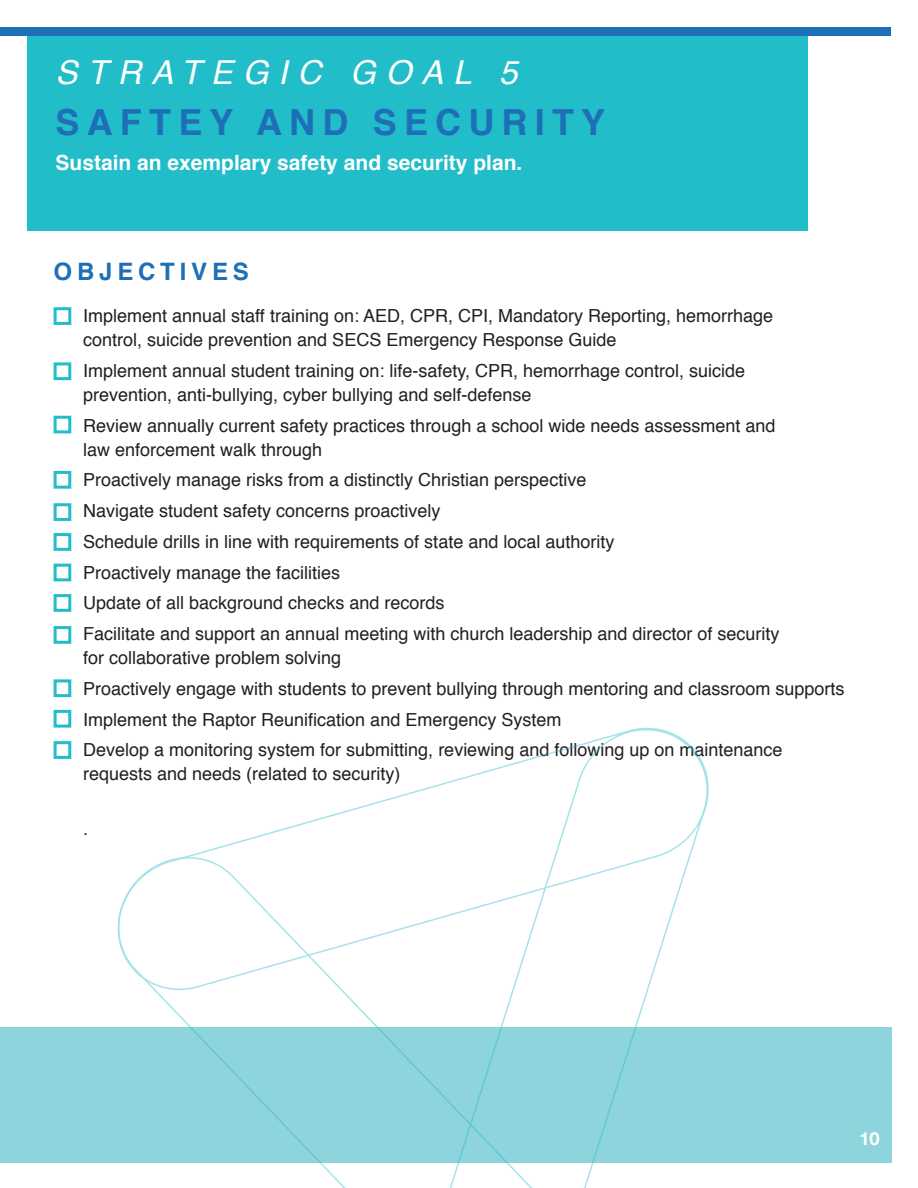
<style>
.page{position:relative;width:918px;height:1188px;background:#fff}
.page>*{position:absolute;margin:0;border:0;box-sizing:border-box;transform-origin:0 0}
.t1{font:700 36px "Helvetica";letter-spacing:.2em;color:#1f6fb8}
.t2{font:italic 33px "Helvetica";letter-spacing:.3em;color:#fff}
.t3{font:700 24px "Helvetica";letter-spacing:.2em;color:#1f6fb8}
.t4{font:700 21px "Helvetica";color:#fff}
.t5{font:18px/24px "Helvetica";color:#231f20}
.t6{font:700 18px "Helvetica Neue";color:#fff}
</style>
<div class="page">
<div style="left:0;top:1027px;width:891px;height:135px;background:#8dd4dc"></div>
<div style="left:27px;top:36px;width:781px;height:194px;background:#21bdc9"></div>
<div style="left:0;top:27px;width:891px;height:9px;background:#1f6fb8"></div>
<div style="left:54px;top:307px;width:17px;height:18px;border:3px solid #21bdc9"></div>
<div style="left:54px;top:362px;width:17px;height:18px;border:3px solid #21bdc9"></div>
<div style="left:54px;top:626px;width:17px;height:18px;border:3px solid #21bdc9"></div>
<div style="left:54px;top:594px;width:17px;height:18px;border:3px solid #21bdc9"></div>
<div style="left:54px;top:533px;width:17px;height:18px;border:3px solid #21bdc9"></div>
<div style="left:54px;top:471px;width:17px;height:18px;border:3px solid #21bdc9"></div>
<div style="left:54px;top:416px;width:17px;height:17px;border:3px solid #21bdc9"></div>
<div style="left:54px;top:710px;width:17px;height:18px;border:3px solid #21bdc9"></div>
<div style="left:54px;top:679px;width:17px;height:18px;border:3px solid #21bdc9"></div>
<div style="left:54px;top:564px;width:17px;height:17px;border:3px solid #21bdc9"></div>
<div style="left:54px;top:741px;width:17px;height:18px;border:3px solid #21bdc9"></div>
<div style="left:54px;top:503px;width:17px;height:18px;border:3px solid #21bdc9"></div>
<svg style="left:111px;top:727px;width:605px;height:461px"></svg>
<p class="t2" style="left:56px;top:47px;width:464px">STRATEGIC GOAL 5</p>
<p class="t1" style="left:56px;top:93px;width:551px">SAFTEY AND SECURITY</p>
<p class="t4" style="left:56px;top:146px;width:468px">Sustain an exemplary safety and security plan.</p>
<p class="t3" style="left:54px;top:252px;width:197px">OBJECTIVES</p>
<p class="t5" style="left:83px;top:304px;width:692px">Implement annual staff training on: AED, CPR, CPI, Mandatory Reporting, hemorrhage control, suicide prevention and SECS Emergency Response Guide</p>
<p class="t5" style="left:83px;top:359px;width:663px">Implement annual student training on: life-safety, CPR, hemorrhage control, suicide prevention, anti-bullying, cyber bullying and self-defense</p>
<p class="t5" style="left:83px;top:414px;width:694px">Review annually current safety practices through a school wide needs assessment and law enforcement walk through</p>
<p class="t5" style="left:83px;top:469px;width:505px">Proactively manage risks from a distinctly Christian perspective</p>
<p class="t5" style="left:83px;top:499px;width:359px">Navigate student safety concerns proactively</p>
<p class="t5" style="left:83px;top:530px;width:533px">Schedule drills in line with requirements of state and local authority</p>
<p class="t5" style="left:83px;top:561px;width:259px">Proactively manage the facilities</p>
<p class="t5" style="left:83px;top:592px;width:363px">Update of all background checks and records</p>
<p class="t5" style="left:83px;top:622px;width:698px">Facilitate and support an annual meeting with church leadership and director of security for collaborative problem solving</p>
<p class="t5" style="left:83px;top:677px;width:763px">Proactively engage with students to prevent bullying through mentoring and classroom supports</p>
<p class="t5" style="left:83px;top:708px;width:480px">Implement the Raptor Reunification and Emergency System</p>
<p class="t5" style="left:83px;top:739px;width:701px">Develop a monitoring system for submitting, reviewing and following up on maintenance requests and needs (related to security)</p>
<p class="t5" style="left:83px;top:817px;width:7px">.</p>
<p class="t6" style="left:859px;top:1124px;width:22px">10</p>
</div>
